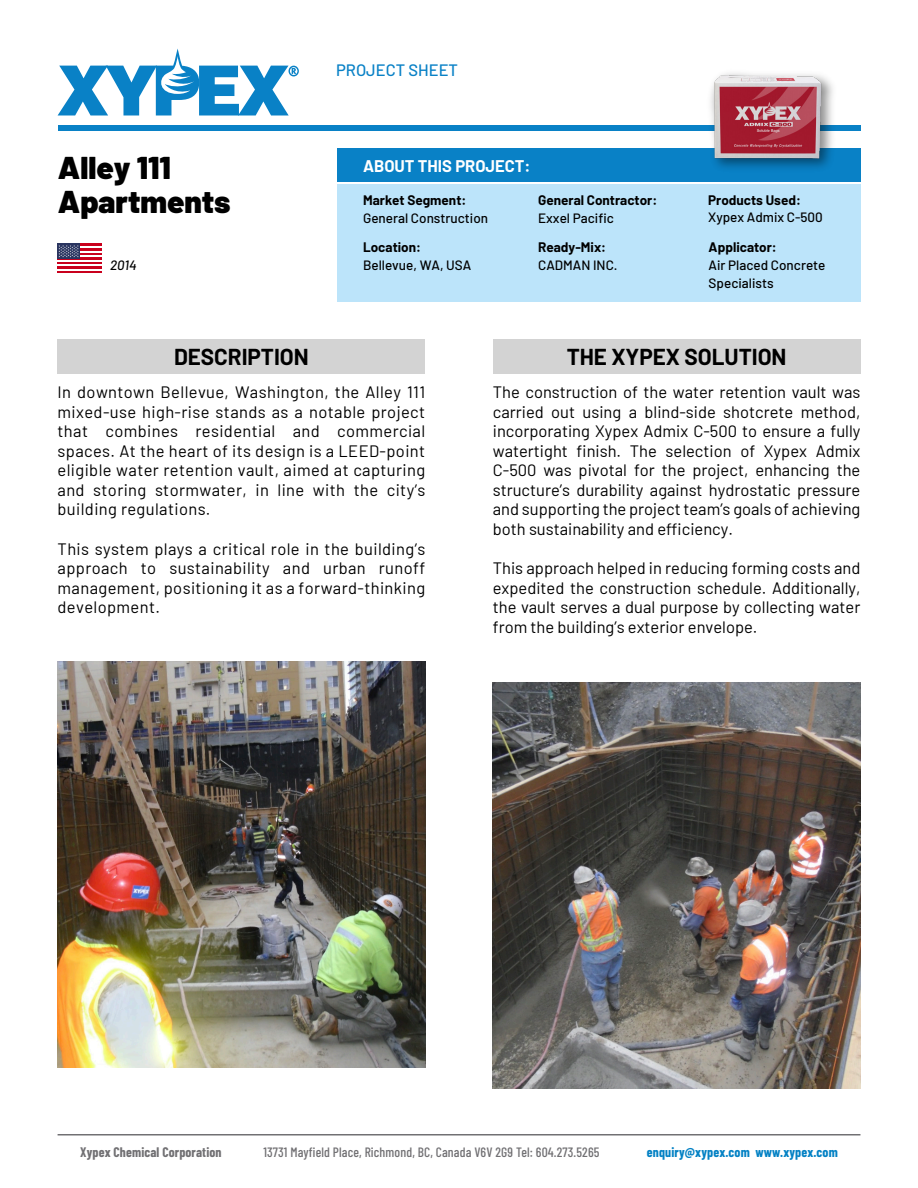
<style>
.page{position:relative;width:918px;height:1188px;background:#fff}
.page>*{position:absolute;margin:0;border:0;box-sizing:border-box;transform-origin:0 0}
.t1{font:900 31.5px/34.5px "Barlow";color:#000}
.t2{font:700 22.5px "Barlow";color:#000}
.t3{font:16.5px/19.5px "Barlow";letter-spacing:.01em;color:#000;text-align:justify}
.t4{font:700 16.5px "Barlow";color:#fff}
.t5{font:500 16.5px "Barlow";color:#0981c6}
.t6{font:500 13.5px/18px "Barlow";color:#000}
.t7{font:700 13.5px "Barlow";color:#000}
.t8{font:500 13.5px "Barlow Condensed";letter-spacing:.01em;color:#717073}
.t9{font:700 13.5px "Barlow Condensed";letter-spacing:.01em;color:#0381c4}
.t10{font:700 13.5px "Barlow Condensed";letter-spacing:.01em;color:#717073}
.t11{font:italic 500 13.5px "Barlow";color:#000}
</style>
<div class="page">
<img style="left:493px;top:682px;width:367px;height:406px">
<img style="left:58px;top:662px;width:367px;height:406px">
<svg style="left:58px;top:49px;width:241px;height:66px"></svg>
<hr style="left:58px;top:1134px;width:802px;height:2px;background:#717073">
<div style="left:337px;top:184px;width:523px;height:118px;background:#bce4fa"></div>
<div style="left:337px;top:149px;width:523px;height:33px;background:#0981c6"></div>
<div style="left:58px;top:125px;width:802px;height:6px;background:#0981c6"></div>
<div style="left:58px;top:339px;width:367px;height:35px;background:#d3d3d3"></div>
<div style="left:493px;top:339px;width:367px;height:35px;background:#d3d3d3"></div>
<img style="left:626px;top:73px;width:235px;height:130px">
<hr style="left:57px;top:271px;width:44px;height:2px;background:#c9001d">
<hr style="left:57px;top:266px;width:44px;height:2px;background:#c9001d">
<hr style="left:57px;top:261px;width:44px;height:3px;background:#c9001d">
<hr style="left:57px;top:257px;width:44px;height:2px;background:#c9001d">
<hr style="left:57px;top:252px;width:44px;height:3px;background:#c9001d">
<hr style="left:57px;top:248px;width:44px;height:2px;background:#c9001d">
<hr style="left:57px;top:243px;width:44px;height:3px;background:#c9001d">
<div style="left:57px;top:243px;width:23px;height:16px;background:#2a3560"></div>
<svg style="left:59px;top:245px;width:20px;height:12px"></svg>
<h1 class="t1" style="left:58px;top:148px;width:174px">Alley 111<br>Apartments</h1>
<p class="t11" style="left:110px;top:255px;width:28px">2014</p>
<p class="t5" style="left:336px;top:58px;width:123px">PROJECT SHEET</p>
<p class="t4" style="left:363px;top:154px;width:169px">ABOUT THIS PROJECT:</p>
<p class="t7" style="left:363px;top:191px;width:105px">Market Segment:</p>
<p class="t6" style="left:363px;top:209px;width:127px">General Construction</p>
<p class="t7" style="left:363px;top:238px;width:60px">Location:</p>
<p class="t6" style="left:363px;top:256px;width:110px">Bellevue, WA, USA</p>
<p class="t7" style="left:538px;top:191px;width:121px">General Contractor:</p>
<p class="t6" style="left:538px;top:209px;width:77px">Exxel Pacific</p>
<p class="t7" style="left:538px;top:238px;width:70px">Ready-Mix:</p>
<p class="t6" style="left:538px;top:255px;width:81px">CADMAN INC.</p>
<p class="t7" style="left:708px;top:191px;width:94px">Products Used:</p>
<p class="t6" style="left:708px;top:207px;width:116px">Xypex Admix C-500</p>
<p class="t7" style="left:709px;top:238px;width:70px">Applicator:</p>
<p class="t6" style="left:709px;top:255px;width:118px">Air Placed Concrete<br>Specialists</p>
<h2 class="t2" style="left:174px;top:341px;width:136px">DESCRIPTION</h2>
<p class="t3" style="left:58px;top:382px;width:369px">In downtown Bellevue, Washington, the Alley 111 mixed-use high-rise stands as a notable project that combines residential and commercial spaces. At the heart of its design is a LEED-point eligible water retention vault, aimed at capturing and storing stormwater, in line with the city’s building regulations.</p>
<p class="t3" style="left:58px;top:538px;width:369px">This system plays a critical role in the building’s approach to sustainability and urban runoff management, positioning it as a forward-thinking development.</p>
<h2 class="t2" style="left:567px;top:341px;width:221px">THE XYPEX SOLUTION</h2>
<p class="t3" style="left:493px;top:382px;width:369px">The construction of the water retention vault was carried out using a blind-side shotcrete method, incorporating Xypex Admix C-500 to ensure a fully watertight finish. The selection of Xypex Admix C-500 was pivotal for the project, enhancing the structure’s durability against hydrostatic pressure and supporting the project team’s goals of achieving both sustainability and efficiency.</p>
<p class="t3" style="left:493px;top:557px;width:369px">This approach helped in reducing forming costs and expedited the construction schedule. Additionally, the vault serves a dual purpose by collecting water from the building’s exterior envelope.</p>
<p class="t10" style="left:80px;top:1143px;width:143px">Xypex Chemical Corporation</p>
<p class="t8" style="left:263px;top:1142px;width:338px">13731 Mayfield Place, Richmond, BC, Canada V6V 2G9 Tel: 604.273.5265</p>
<p class="t9" style="left:647px;top:1143px;width:192px">enquiry@xypex.com www.xypex.com</p>
</div>
